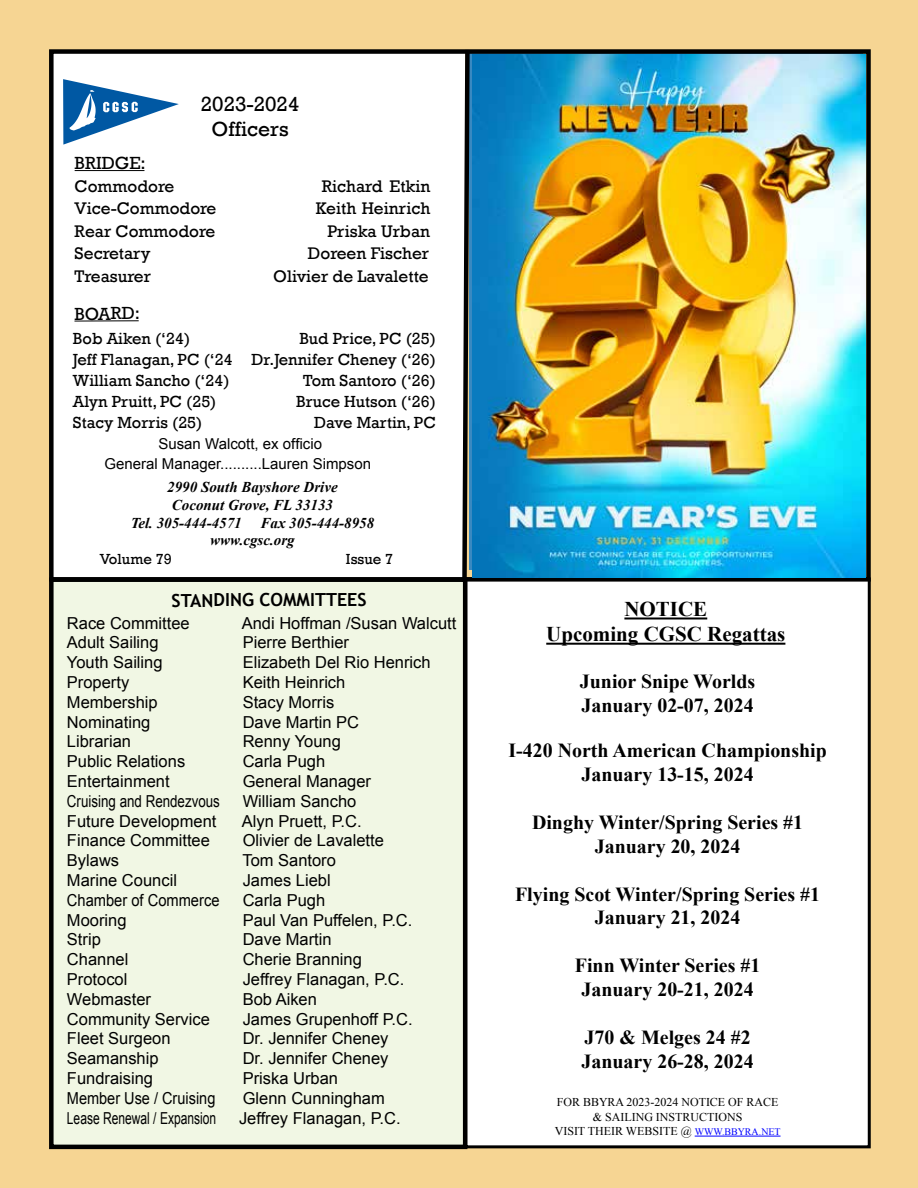
<style>
.page{position:relative;width:918px;height:1188px;background:#f6d593}
.page>*{position:absolute;margin:0;border:0;box-sizing:border-box;transform-origin:0 0}
.t1{font:700 21px/25.2px "Times New Roman";color:#000;text-align:center}
.t2{font:21px/25.2px "Rockwell";color:#000;text-align:center}
.t3{font:700 19.95px/24px "Times New Roman";color:#000;text-align:center}
.t4{font:700 18px "Trebuchet MS";letter-spacing:-.005em;color:#000}
.t5{font:18px "Rockwell";color:#000}
.t6{font:17.25px "Rockwell";color:#000}
.t7{font:16.5px "Arial";color:#000}
.t8{font:16.5px/21px "Rockwell";color:#000;text-align:right}
.t9{font:16.5px "Arial";color:#000;scale:.73 1}
.t10{font:16.5px "Arial";color:#000;scale:.81 1}
.t11{font:16.5px "Arial";color:#000;scale:.88 1}
.t12{font:16.5px "Arial";color:#000;scale:.89 1}
.t13{font:italic 700 15px/16.5px "Times New Roman";color:#000}
.t14{font:15px "Arial";color:#000}
.t15{font:15px "Rockwell";color:#000}
.t16{font:12px/14.4px "Times New Roman";color:#000;text-align:center}
.s1{font-size:9.9px;color:#00f}
</style>
<div class="page">
<div style="left:53px;top:52px;width:411px;height:530px;background:#fff"></div>
<div style="left:51px;top:580px;width:414px;height:567px;background:#f1f7e4"></div>
<div style="left:49px;top:577px;width:418px;height:572px;border:4px solid #000"></div>
<svg style="left:63px;top:79px;width:116px;height:66px"></svg>
<hr style="left:74px;top:320px;width:65px;height:2px;background:#000">
<hr style="left:75px;top:170px;width:69px;height:1px;background:#000">
<div style="left:466px;top:579px;width:403px;height:568px;background:#fff"></div>
<div style="left:465px;top:577px;width:406px;height:571px;border:3px solid #000"></div>
<svg style="left:460px;top:45px;width:12px;height:538px"></svg>
<div style="left:49px;top:49px;width:822px;height:533px;border:4px solid #000"></div>
<hr style="left:624px;top:617px;width:83px;height:2px;background:#000">
<hr style="left:546px;top:643px;width:239px;height:2px;background:#000">
<hr style="left:695px;top:1136px;width:86px;height:1px;background:#00f">
<img style="left:473px;top:54px;width:393px;height:523px">
<p class="t2" style="left:201px;top:91px;width:100px">2023-2024<br>Officers</p>
<p class="t5" style="left:75px;top:153px;width:73px">BRIDGE:</p>
<p class="t6" style="left:75px;top:176px;width:101px">Commodore</p>
<p class="t6" style="left:322px;top:176px;width:110px">Richard Etkin</p>
<p class="t6" style="left:75px;top:198px;width:143px">Vice-Commodore</p>
<p class="t6" style="left:316px;top:198px;width:116px">Keith Heinrich</p>
<p class="t6" style="left:75px;top:221px;width:142px">Rear Commodore</p>
<p class="t6" style="left:327px;top:221px;width:104px">Priska Urban</p>
<p class="t6" style="left:75px;top:243px;width:77px">Secretary</p>
<p class="t6" style="left:308px;top:243px;width:123px">Doreen Fischer</p>
<p class="t6" style="left:75px;top:266px;width:78px">Treasurer</p>
<p class="t6" style="left:273px;top:266px;width:157px">Olivier de Lavalette</p>
<p class="t5" style="left:74px;top:303px;width:67px">BOARD:</p>
<p class="t8" style="left:73px;top:329px;width:161px;text-align:left">Bob Aiken (‘24)<br>Jeff Flanagan, PC (‘24<br>William Sancho (‘24)<br>Alyn Pruitt, PC (25)<br>Stacy Morris (25)</p>
<p class="t8" style="left:252px;top:329px;width:186px">Bud Price, PC (25)<br>Dr.Jennifer Cheney (‘26)<br>Tom Santoro (‘26)<br>Bruce Hutson (‘26)<br>Dave Martin, PC</p>
<p class="t14" style="left:158px;top:434px;width:165px">Susan Walcott, ex officio</p>
<p class="t14" style="left:104px;top:454px;width:268px">General Manager..........Lauren Simpson</p>
<p class="t13" style="left:167px;top:478px;width:172px">2990 South Bayshore Drive</p>
<p class="t13" style="left:172px;top:496px;width:163px">Coconut Grove, FL 33133</p>
<p class="t13" style="left:131px;top:514px;width:113px">Tel. 305-444-4571</p>
<p class="t13" style="left:210px;top:514px;width:166px;text-indent:50px">Fax 305-444-8958 www.cgsc.org</p>
<p class="t15" style="left:100px;top:550px;width:73px">Volume 79</p>
<p class="t15" style="left:346px;top:550px;width:49px">Issue 7</p>
<p class="t4" style="left:172px;top:589px;width:197px">STANDING COMMITTEES</p>
<p class="t7" style="left:67px;top:612px;width:124px">Race Committee</p>
<p class="t7" style="left:242px;top:612px;width:216px">Andi Hoffman /Susan Walcutt</p>
<p class="t7" style="left:67px;top:632px;width:93px">Adult Sailing</p>
<p class="t7" style="left:243px;top:632px;width:108px">Pierre Berthier</p>
<p class="t7" style="left:67px;top:652px;width:97px">Youth Sailing</p>
<p class="t7" style="left:243px;top:652px;width:189px">Elizabeth Del Rio Henrich</p>
<p class="t7" style="left:67px;top:671px;width:64px">Property</p>
<p class="t7" style="left:243px;top:671px;width:104px">Keith Heinrich</p>
<p class="t7" style="left:67px;top:691px;width:92px">Membership</p>
<p class="t7" style="left:243px;top:691px;width:93px">Stacy Morris</p>
<p class="t7" style="left:67px;top:711px;width:85px">Nominating</p>
<p class="t7" style="left:243px;top:711px;width:118px">Dave Martin PC</p>
<p class="t7" style="left:67px;top:731px;width:66px">Librarian</p>
<p class="t7" style="left:243px;top:731px;width:100px">Renny Young</p>
<p class="t7" style="left:67px;top:751px;width:120px">Public Relations</p>
<p class="t7" style="left:243px;top:751px;width:84px">Carla Pugh</p>
<p class="t7" style="left:67px;top:770px;width:104px">Entertainment</p>
<p class="t7" style="left:243px;top:770px;width:130px">General Manager</p>
<p class="t10" style="left:67px;top:790px;width:190px">Cruising and Rendezvous</p>
<p class="t7" style="left:243px;top:790px;width:115px">William Sancho</p>
<p class="t7" style="left:67px;top:810px;width:151px">Future Development</p>
<p class="t7" style="left:242px;top:810px;width:121px">Alyn Pruett, P.C.</p>
<p class="t7" style="left:67px;top:830px;width:145px">Finance Committee</p>
<p class="t7" style="left:243px;top:830px;width:143px">Olivier de Lavalette</p>
<p class="t7" style="left:67px;top:850px;width:54px">Bylaws</p>
<p class="t7" style="left:242px;top:850px;width:95px">Tom Santoro</p>
<p class="t7" style="left:67px;top:869px;width:112px">Marine Council</p>
<p class="t7" style="left:243px;top:869px;width:90px">James Liebl</p>
<p class="t12" style="left:67px;top:889px;width:173px">Chamber of Commerce</p>
<p class="t7" style="left:243px;top:889px;width:84px">Carla Pugh</p>
<p class="t7" style="left:67px;top:909px;width:61px">Mooring</p>
<p class="t7" style="left:243px;top:909px;width:171px">Paul Van Puffelen, P.C.</p>
<p class="t7" style="left:67px;top:929px;width:35px">Strip</p>
<p class="t7" style="left:243px;top:929px;width:90px">Dave Martin</p>
<p class="t7" style="left:67px;top:949px;width:63px">Channel</p>
<p class="t7" style="left:243px;top:949px;width:121px">Cherie Branning</p>
<p class="t7" style="left:67px;top:968px;width:62px">Protocol</p>
<p class="t7" style="left:243px;top:968px;width:163px">Jeffrey Flanagan, P.C.</p>
<p class="t7" style="left:67px;top:988px;width:86px">Webmaster</p>
<p class="t7" style="left:243px;top:988px;width:76px">Bob Aiken</p>
<p class="t7" style="left:67px;top:1008px;width:145px">Community Service</p>
<p class="t7" style="left:243px;top:1008px;width:171px">James Grupenhoff P.C.</p>
<p class="t7" style="left:67px;top:1028px;width:105px">Fleet Surgeon</p>
<p class="t7" style="left:243px;top:1028px;width:147px">Dr. Jennifer Cheney</p>
<p class="t7" style="left:67px;top:1048px;width:93px">Seamanship</p>
<p class="t7" style="left:243px;top:1048px;width:147px">Dr. Jennifer Cheney</p>
<p class="t7" style="left:67px;top:1067px;width:88px">Fundraising</p>
<p class="t7" style="left:243px;top:1067px;width:97px">Priska Urban</p>
<p class="t11" style="left:67px;top:1087px;width:170px">Member Use / Cruising</p>
<p class="t7" style="left:243px;top:1087px;width:144px">Glenn Cunningham</p>
<p class="t9" style="left:67px;top:1107px;width:206px">Lease Renewal / Expansion</p>
<p class="t7" style="left:239px;top:1107px;width:163px">Jeffrey Flanagan, P.C.</p>
<p class="t1" style="left:546px;top:596px;width:241px">NOTICE<br>Upcoming CGSC Regattas</p>
<p class="t3" style="left:580px;top:668px;width:177px;text-align:left">Junior Snipe Worlds<br>January 02-07, 2024</p>
<p class="t3" style="left:508px;top:738px;width:320px">I-420 North American Championship<br>January 13-15, 2024</p>
<p class="t3" style="left:532px;top:810px;width:273px">Dinghy Winter/Spring Series #1<br>January 20, 2024</p>
<p class="t3" style="left:515px;top:881px;width:307px">Flying Scot Winter/Spring Series #1<br>January 21, 2024</p>
<p class="t3" style="left:575px;top:953px;width:187px">Finn Winter Series #1<br>January 20-21, 2024</p>
<p class="t3" style="left:582px;top:1025px;width:174px;text-align:left">J70 &amp; Melges 24 #2<br>January 26-28, 2024</p>
<p class="t16" style="left:555px;top:1095px;width:227px">FOR BBYRA 2023-2024 NOTICE OF RACE &amp; SAILING INSTRUCTIONS<br>VISIT THEIR WEBSITE @ <span class="s1">WWW.BBYRA.NET</span></p>
</div>
